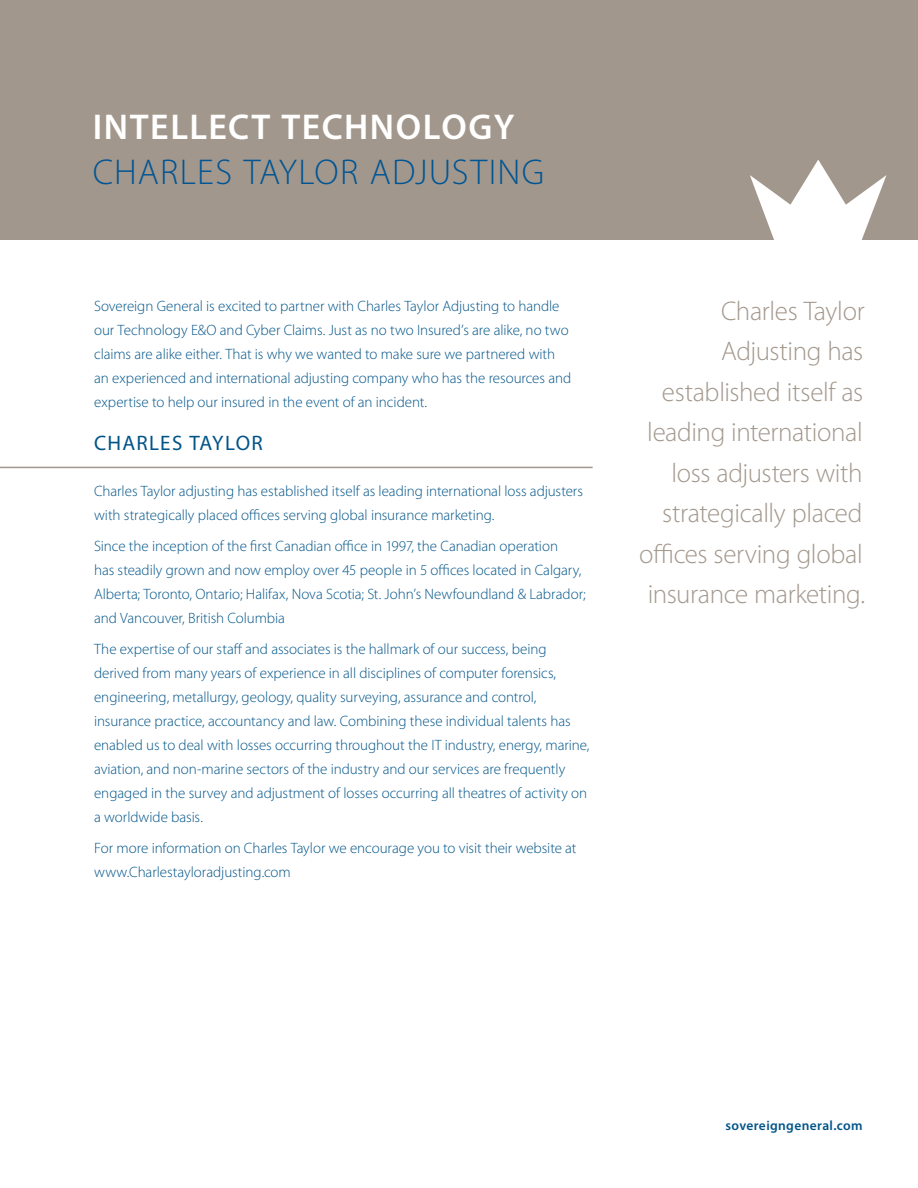
<style>
.page{position:relative;width:918px;height:1188px;background:#fff}
.page>*{position:absolute;margin:0;border:0;box-sizing:border-box;transform-origin:0 0}
.t1{font:300 36px "Myriad Pro";letter-spacing:.03em;color:#005594}
.t2{font:600 36px "Myriad Pro";letter-spacing:.04em;color:#fff}
.t3{font:300 27px/40.5px "Myriad Pro";letter-spacing:-.015em;color:#a2978c;text-align:right}
.t4{font:21px "Myriad Pro";letter-spacing:.055em;color:#005488}
.t5{font:300 15px/24px "Myriad Pro";letter-spacing:-.005em;color:#005488}
.t6{font:600 13.5px "Myriad Pro";letter-spacing:.025em;color:#005488}
</style>
<div class="page">
<div style="left:0;top:0;width:918px;height:240px;background:#a2978c"></div>
<svg style="left:750px;top:160px;width:136px;height:80px"></svg>
<hr style="left:0;top:467px;width:593px;height:1px;background:#a2978c">
<h1 class="t2" style="left:93px;top:104px;width:423px">INTELLECT TECHNOLOGY</h1>
<h1 class="t1" style="left:93px;top:150px;width:453px">CHARLES TAYLOR ADJUSTING</h1>
<p class="t5" style="left:94px;top:293px;width:479px">Sovereign General is excited to partner with Charles Taylor Adjusting to handle our Technology E&amp;O and Cyber Claims. Just as no two Insured’s are alike, no two claims are alike either. That is why we wanted to make sure we partnered with an experienced and international adjusting company who has the resources and expertise to help our insured in the event of an incident.</p>
<h3 class="t4" style="left:94px;top:430px;width:170px">CHARLES TAYLOR</h3>
<p class="t5" style="left:94px;top:479px;width:490px">Charles Taylor adjusting has established itself as leading international loss adjusters with strategically placed offices serving global insurance marketing.</p>
<p class="t5" style="left:94px;top:534px;width:493px">Since the inception of the first Canadian office in 1997, the Canadian operation<br>has steadily grown and now employ over 45 people in 5 offices located in Calgary, Alberta; Toronto, Ontario; Halifax, Nova Scotia; St. John’s Newfoundland &amp; Labrador; and Vancouver, British Columbia</p>
<p class="t5" style="left:94px;top:637px;width:497px">The expertise of our staff and associates is the hallmark of our success, being derived from many years of experience in all disciplines of computer forensics, engineering, metallurgy, geology, quality surveying, assurance and control, insurance practice, accountancy and law. Combining these individual talents has enabled us to deal with losses occurring throughout the IT industry, energy, marine, aviation, and non-marine sectors of the industry and our services are frequently engaged in the survey and adjustment of losses occurring all theatres of activity on a worldwide basis.</p>
<p class="t5" style="left:94px;top:835px;width:484px">For more information on Charles Taylor we encourage you to visit their website at www.Charlestayloradjusting.com</p>
<h2 class="t3" style="left:639px;top:290px;width:227px">Charles Taylor<br>Adjusting has established itself as leading international loss adjusters with strategically placed offices serving global insurance marketing.</h2>
<p class="t6" style="left:726px;top:1117px;width:139px">sovereigngeneral.com</p>
</div>
